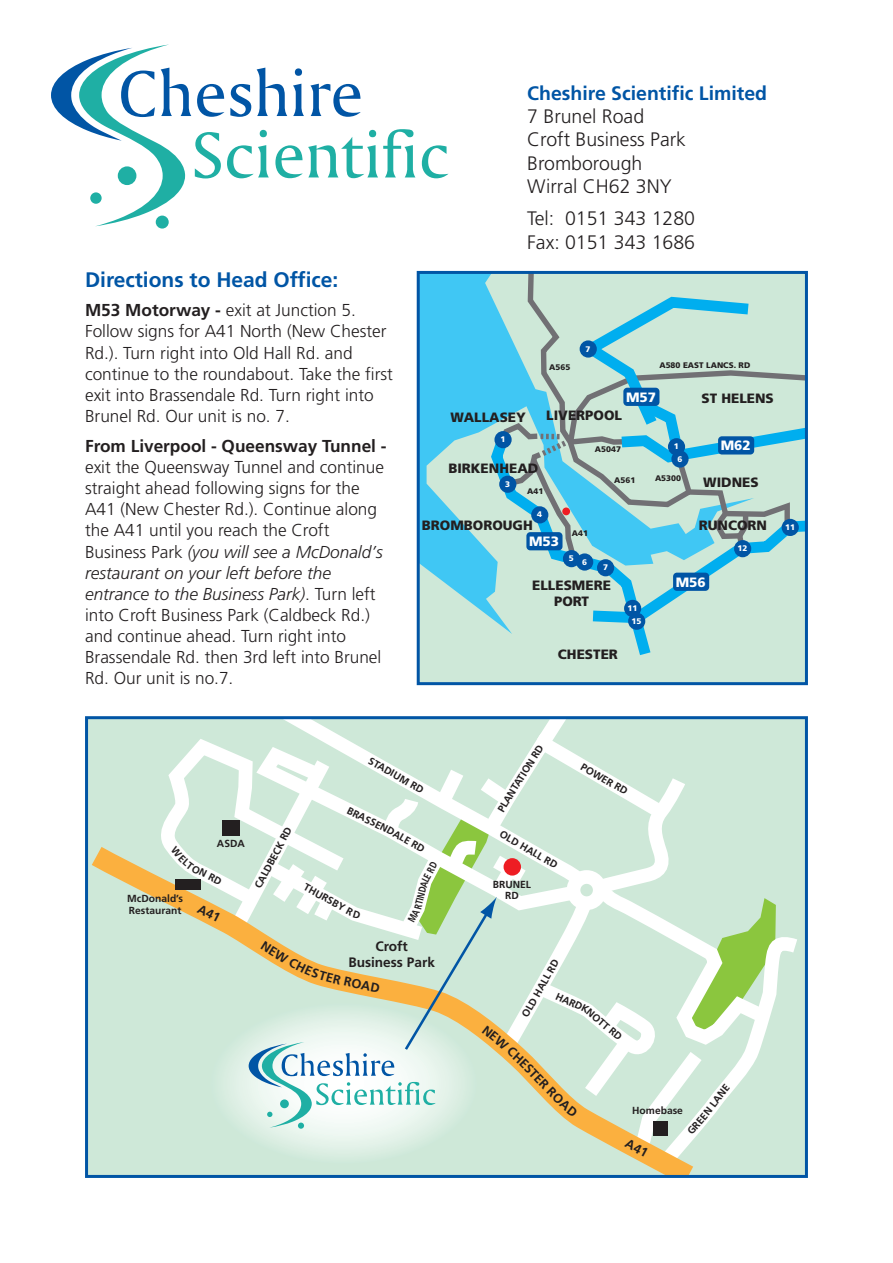
<style>
.page{position:relative;width:893px;height:1263px;background:#fff}
.page>*{position:absolute;margin:0;border:0;box-sizing:border-box;transform-origin:0 0}
.t1{font:700 21px "Frutiger";color:#0155a5}
.t2{font:300 19.5px/23.4px "Frutiger";color:#231f20}
.t3{font:700 19.5px "Frutiger";color:#0155a5}
.t4{font:300 17.25px/21.1px "Frutiger";color:#231f20}
.t5{font:700 17.25px "Frutiger";color:#231f20}
.t6{font:700 13.65px/16.4px "Frutiger";color:#231f20;text-align:center}
.t7{font:900 13.5px/16.2px "Frutiger CE";color:#231f20;text-align:center}
.t8{font:900 13.5px "Frutiger CE";color:#fff}
.t9{font:700 10.2px/12.3px "Frutiger";color:#231f20}
.t10{font:700 10.2px "Frutiger";color:#231f20;scale:.78 1}
.t11{font:900 8.1px "Frutiger CE";color:#231f20}
.t12{font:900 8.1px "Frutiger CE";color:#fff}
.s1{font-weight:700}
.s2{font-style:italic}
</style>
<div class="page">
<svg style="left:422px;top:145px;width:26px;height:33px"></svg>
<svg style="left:156px;top:216px;width:13px;height:13px"></svg>
<svg style="left:51px;top:44px;width:364px;height:182px"></svg>
<div style="left:421px;top:275px;width:383px;height:406px;background:#cee8d8"></div>
<svg style="left:421px;top:275px;width:97px;height:359px;background:#6dd1ea"></svg>
<div style="left:518px;top:275px;width:275px;height:16px;background:#cee8d8"></div>
<svg style="left:485px;top:291px;width:319px;height:376px;background:#abdad7"></svg>
<div style="left:623px;top:388px;width:36px;height:18px;background:#0155a5;border-radius:4px"></div>
<div style="left:718px;top:436px;width:36px;height:18px;background:#0155a5;border-radius:4px"></div>
<div style="left:673px;top:573px;width:36px;height:18px;background:#0155a5;border-radius:4px"></div>
<div style="left:526px;top:532px;width:36px;height:18px;background:#0155a5;border-radius:4px"></div>
<div style="left:782px;top:519px;width:17px;height:17px;background:#0155a5;border-radius:50%"></div>
<div style="left:734px;top:540px;width:17px;height:17px;background:#0155a5;border-radius:50%"></div>
<div style="left:671px;top:450px;width:18px;height:18px;background:#0155a5;border-radius:50%"></div>
<div style="left:668px;top:438px;width:17px;height:17px;background:#0155a5;border-radius:50%"></div>
<div style="left:580px;top:340px;width:17px;height:18px;background:#0155a5;border-radius:50%"></div>
<div style="left:624px;top:600px;width:17px;height:17px;background:#0155a5;border-radius:50%"></div>
<div style="left:499px;top:476px;width:17px;height:17px;background:#0155a5;border-radius:50%"></div>
<div style="left:531px;top:506px;width:17px;height:17px;background:#0155a5;border-radius:50%"></div>
<div style="left:563px;top:550px;width:17px;height:17px;background:#0155a5;border-radius:50%"></div>
<div style="left:576px;top:553px;width:17px;height:18px;background:#0155a5;border-radius:50%"></div>
<div style="left:597px;top:559px;width:17px;height:17px;background:#0155a5;border-radius:50%"></div>
<div style="left:494px;top:431px;width:18px;height:17px;background:#0155a5;border-radius:50%"></div>
<div style="left:628px;top:613px;width:17px;height:17px;background:#0155a5;border-radius:50%"></div>
<div style="left:562px;top:507px;width:8px;height:8px;background:#ee1d23;border-radius:50%"></div>
<div style="left:417px;top:271px;width:391px;height:414px;border:3px solid #0155a5"></div>
<div style="left:88px;top:719px;width:717px;height:456px;background:#cee8d8"></div>
<svg style="left:92px;top:847px;width:68px;height:53px"></svg>
<div style="left:85px;top:716px;width:723px;height:462px;border:3px solid #0155a5"></div>
<svg style="left:160px;top:719px;width:645px;height:456px"></svg>
<p class="t1" style="left:85px;top:271px;width:255px">Directions to Head Office:</p>
<p class="t4" style="left:85px;top:301px;width:309px"><span class="s1">M53 Motorway -</span> exit at Junction 5.<br>Follow signs for A41 North (New Chester Rd.). Turn right into Old Hall Rd. and continue to the roundabout. Take the first exit into Brassendale Rd. Turn right into Brunel Rd. Our unit is no. 7.</p>
<p class="t5" style="left:85px;top:439px;width:303px">From Liverpool - Queensway Tunnel -</p>
<p class="t4" style="left:85px;top:458px;width:301px">exit the Queensway Tunnel and continue straight ahead following signs for the A41 (New Chester Rd.). Continue along the A41 until you reach the Croft Business Park <span class="s2">(you will see a McDonald’s restaurant on your left before the entrance to the Business Park)</span>. Turn left into Croft Business Park (Caldbeck Rd.) and continue ahead. Turn right into Brassendale Rd. then 3rd left into Brunel Rd. Our unit is no.7.</p>
<p class="t3" style="left:527px;top:85px;width:241px">Cheshire Scientific Limited</p>
<p class="t2" style="left:527px;top:106px;width:160px">7 Brunel Road<br>Croft Business Park<br>Bromborough<br>Wirral CH62 3NY</p>
<p class="t2" style="left:527px;top:208px;width:169px">Tel: 0151 343 1280<br>Fax: 0151 343 1686</p>
<p class="t12" style="left:586px;top:345px;width:6px">7</p>
<p class="t11" style="left:549px;top:364px;width:23px">A565</p>
<p class="t11" style="left:659px;top:362px;width:92px">A580 EAST LANCS. RD</p>
<p class="t8" style="left:626px;top:391px;width:32px">M57</p>
<p class="t7" style="left:450px;top:411px;width:77px">WALLASEY</p>
<p class="t7" style="left:546px;top:409px;width:77px">LIVERPOOL</p>
<p class="t12" style="left:500px;top:436px;width:6px">1</p>
<p class="t7" style="left:448px;top:461px;width:91px">BIRKENHEAD</p>
<p class="t11" style="left:595px;top:446px;width:28px">A5047</p>
<p class="t12" style="left:674px;top:443px;width:6px">1</p>
<p class="t12" style="left:677px;top:455px;width:6px">6</p>
<p class="t12" style="left:505px;top:481px;width:6px">3</p>
<p class="t11" style="left:527px;top:488px;width:18px">A41</p>
<p class="t12" style="left:537px;top:511px;width:6px">4</p>
<p class="t7" style="left:422px;top:518px;width:112px">BROMBOROUGH</p>
<p class="t8" style="left:529px;top:536px;width:32px">M53</p>
<p class="t11" style="left:572px;top:530px;width:18px">A41</p>
<p class="t12" style="left:569px;top:557px;width:20px">5 6</p>
<p class="t11" style="left:614px;top:477px;width:23px">A561</p>
<p class="t11" style="left:655px;top:474px;width:28px">A5300</p>
<p class="t12" style="left:603px;top:564px;width:6px">7</p>
<p class="t7" style="left:701px;top:391px;width:74px">ST HELENS</p>
<p class="t8" style="left:721px;top:440px;width:32px">M62</p>
<p class="t7" style="left:703px;top:475px;width:57px">WIDNES</p>
<p class="t7" style="left:699px;top:519px;width:70px">RUNCORN</p>
<p class="t12" style="left:738px;top:545px;width:11px">12</p>
<p class="t7" style="left:532px;top:578px;width:80px">ELLESMERE<br>PORT</p>
<p class="t7" style="left:558px;top:647px;width:61px">CHESTER</p>
<p class="t12" style="left:628px;top:605px;width:11px">11</p>
<p class="t12" style="left:632px;top:618px;width:11px">15</p>
<p class="t8" style="left:676px;top:576px;width:32px">M56</p>
<p class="t12" style="left:785px;top:524px;width:11px">11</p>
<p class="t9" style="left:127px;top:893px;width:57px">McDonald’s<br>Restaurant</p>
<p class="t9" style="left:217px;top:838px;width:29px">ASDA</p>
<p class="t9" style="left:253px;top:885px;width:69px;rotate:-62deg">CALDBECK RD</p>
<p class="t9" style="left:372px;top:755px;width:63px;rotate:29deg">STADIUM RD</p>
<p class="t9" style="left:350px;top:805px;width:46px;rotate:26deg">BRASSEN</p>
<p class="t9" style="left:390px;top:824px;width:44px;rotate:30deg">DALE RD</p>
<p class="t10" style="left:421px;top:879px;width:29px;rotate:-62deg">LE RD</p>
<p class="t9" style="left:307px;top:881px;width:56px;rotate:29deg">THURSBY R</p>
<p class="t10" style="left:414px;top:908px;width:38px;rotate:-76deg">RTINDA</p>
<p class="t6" style="left:348px;top:939px;width:88px">Croft<br>Business Park</p>
<p class="t9" style="left:501px;top:799px;width:68px;rotate:-58deg">ANTATION RD</p>
<p class="t9" style="left:503px;top:828px;width:59px;rotate:30deg">OLD HALL R</p>
<p class="t9" style="left:493px;top:880px;width:40px;line-height:10.2px;text-align:center">BRUNEL<br>RD</p>
<p class="t9" style="left:584px;top:761px;width:54px;rotate:30deg">POWER RD</p>
<p class="t9" style="left:531px;top:993px;width:43px;rotate:-61deg">HALL RD</p>
<p class="t9" style="left:632px;top:1105px;width:52px">Homebase</p>
</div>
